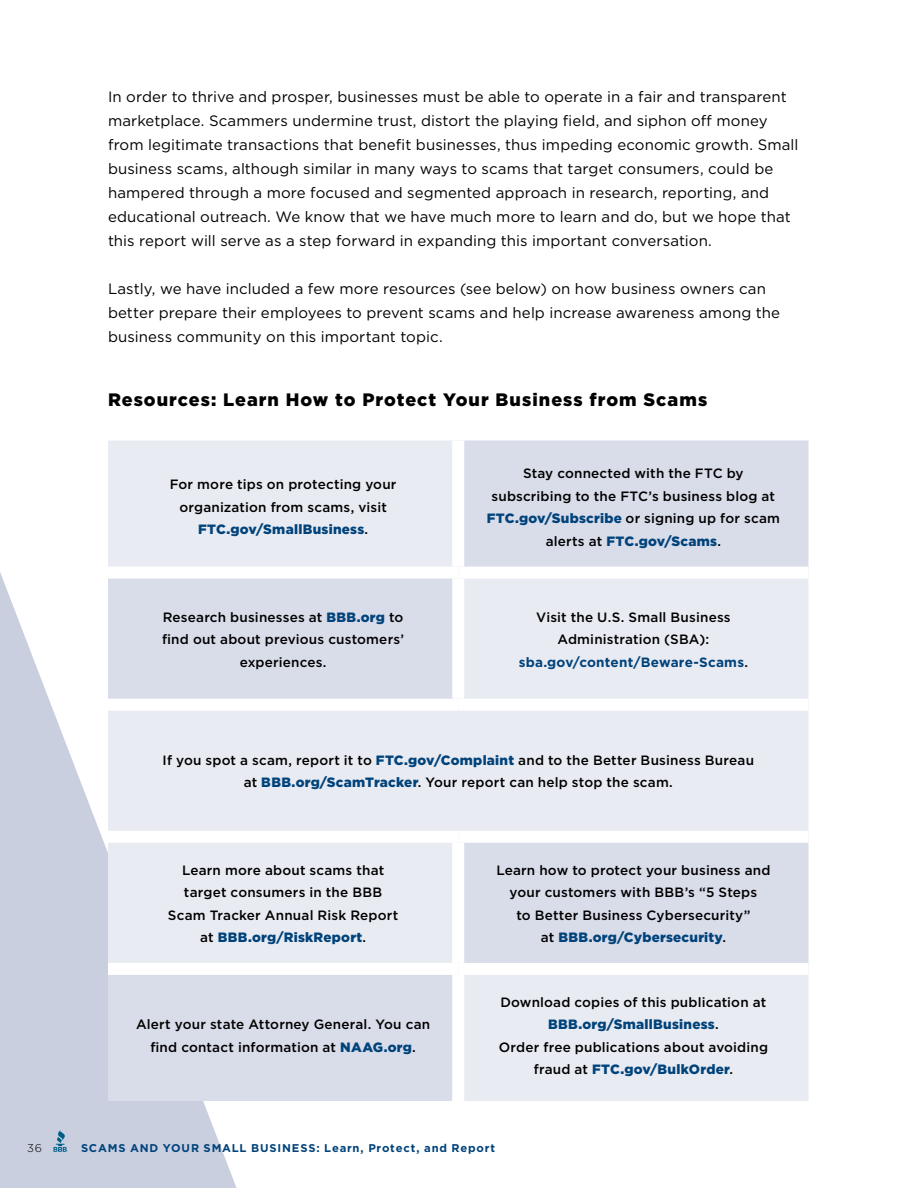
<style>
.page{position:relative;width:918px;height:1188px;background:#fff}
.page>*{position:absolute;margin:0;border:0;box-sizing:border-box;transform-origin:0 0}
.t1{font:900 18px "Gotham";letter-spacing:.055em;color:#000}
.t2{font:15px/24px "Gotham";letter-spacing:.005em;color:#000}
.t3{font:500 13.5px/22.5px "Gotham";letter-spacing:.015em;color:#000;text-align:center}
.t4{font:700 11.25px "Gotham";letter-spacing:.07em;color:#00437b}
.t5{font:300 11.25px "Gotham";color:#000}
.s1{font-weight:900;color:#00437b}
.s2{font-weight:700;color:#00437b}
</style>
<div class="page">
<svg style="left:0;top:572px;width:237px;height:616px;fill:#cacfe0"></svg>
<svg style="left:108px;top:440px;width:700px;height:661px;background:#e2e5ee"></svg>
<div style="left:452px;top:440px;width:12px;height:127px;background:#fff"></div>
<div style="left:108px;top:567px;width:350px;height:12px;background:#fff"></div>
<div style="left:458px;top:567px;width:350px;height:12px;background:#fff"></div>
<div style="left:452px;top:579px;width:12px;height:120px;background:#fff"></div>
<div style="left:108px;top:699px;width:350px;height:12px;background:#fff"></div>
<div style="left:458px;top:699px;width:350px;height:12px;background:#fff"></div>
<div style="left:108px;top:831px;width:350px;height:12px;background:#fff"></div>
<div style="left:458px;top:831px;width:350px;height:12px;background:#fff"></div>
<div style="left:452px;top:843px;width:12px;height:120px;background:#fff"></div>
<div style="left:108px;top:963px;width:350px;height:12px;background:#fff"></div>
<div style="left:458px;top:963px;width:350px;height:12px;background:#fff"></div>
<div style="left:452px;top:975px;width:12px;height:126px;background:#fff"></div>
<svg style="left:54px;top:1130px;width:14px;height:22px"></svg>
<p class="t2" style="left:108px;top:84px;width:692px">In order to thrive and prosper, businesses must be able to operate in a fair and transparent marketplace. Scammers undermine trust, distort the playing field, and siphon off money from legitimate transactions that benefit businesses, thus impeding economic growth. Small business scams, although similar in many ways to scams that target consumers, could be hampered through a more focused and segmented approach in research, reporting, and educational outreach. We know that we have much more to learn and do, but we hope that this report will serve as a step forward in expanding this important conversation.</p>
<p class="t2" style="left:108px;top:276px;width:674px">Lastly, we have included a few more resources (see below) on how business owners can better prepare their employees to prevent scams and help increase awareness among the business community on this important topic.</p>
<h1 class="t1" style="left:108px;top:387px;width:601px">Resources: Learn How to Protect Your Business from Scams</h1>
<p class="t3" style="left:170px;top:473px;width:228px">For more tips on protecting your organization from scams, visit<br><span class="s1">FTC.gov/SmallBusiness</span>.</p>
<p class="t3" style="left:487px;top:462px;width:295px">Stay connected with the FTC by subscribing to the FTC’s business blog at <span class="s1">FTC.gov/Subscribe</span> or signing up for scam alerts at <span class="s1">FTC.gov/Scams</span>.</p>
<p class="t3" style="left:162px;top:605px;width:244px">Research businesses at <span class="s1">BBB.org</span> to find out about previous customers’ experiences.</p>
<p class="t3" style="left:519px;top:605px;width:231px">Visit the U.S. Small Business<br>Administration (SBA): <span class="s2">sba.gov/content/Beware-Scams</span>.</p>
<p class="t3" style="left:163px;top:749px;width:593px">If you spot a scam, report it to <span class="s1">FTC.gov/Complaint</span> and to the Better Business Bureau at <span class="s1">BBB.org/ScamTracker</span>. Your report can help stop the scam.</p>
<p class="t3" style="left:168px;top:858px;width:232px">Learn more about scams that target consumers in the BBB<br>Scam Tracker Annual Risk Report at <span class="s1">BBB.org/RiskReport</span>.</p>
<p class="t3" style="left:496px;top:858px;width:276px">Learn how to protect your business and your customers with BBB’s “5 Steps<br>to Better Business Cybersecurity”<br>at <span class="s1">BBB.org/Cybersecurity</span>.</p>
<p class="t3" style="left:136px;top:1013px;width:296px">Alert your state Attorney General. You can find contact information at <span class="s1">NAAG.org</span>.</p>
<p class="t3" style="left:499px;top:990px;width:271px">Download copies of this publication at <span class="s1">BBB.org/SmallBusiness</span>.<br>Order free publications about avoiding fraud at <span class="s1">FTC.gov/BulkOrder</span>.</p>
<p class="t5" style="left:27px;top:1141px;width:16px">36</p>
<p class="t4" style="left:81px;top:1140px;width:416px">SCAMS AND YOUR SMALL BUSINESS: Learn, Protect, and Report</p>
</div>
